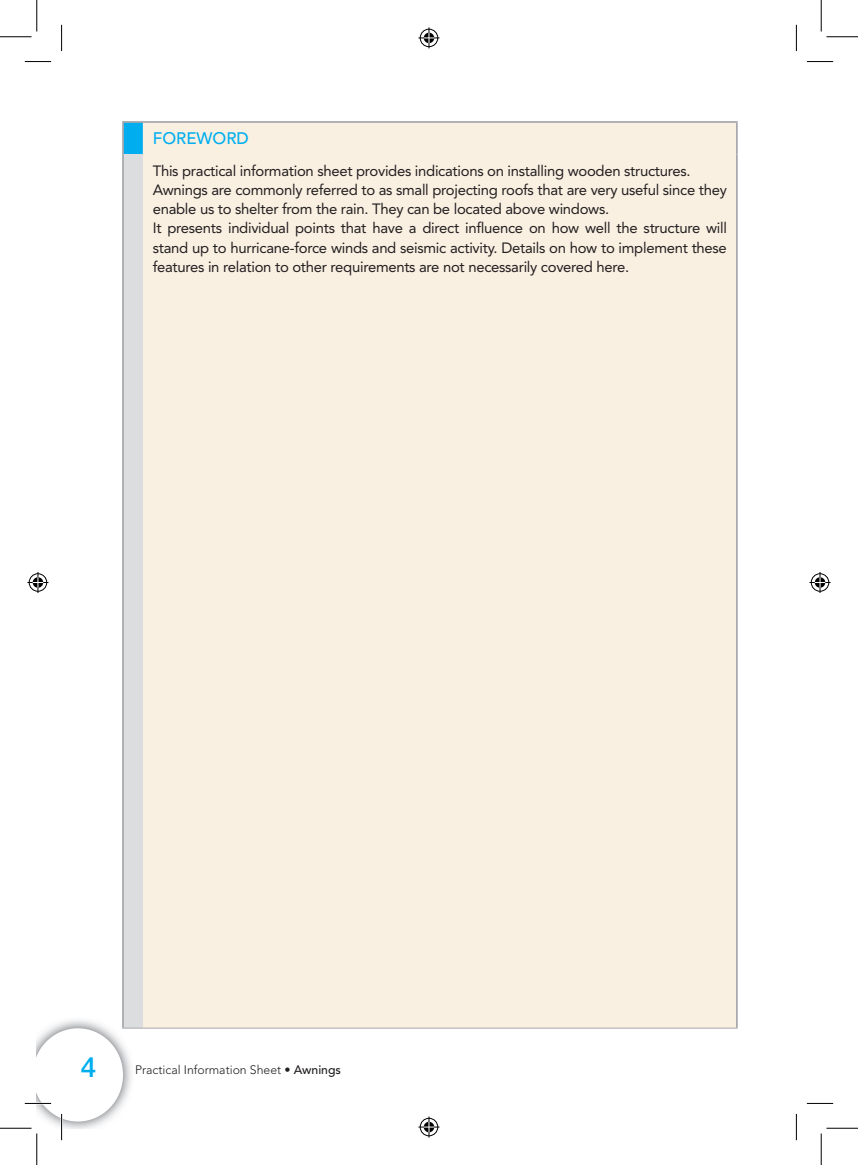
<style>
.page{position:relative;width:858px;height:1165px;background:#fff}
.page>*{position:absolute;margin:0;border:0;box-sizing:border-box;transform-origin:0 0}
.t1{font:500 28px "Helvetica Neue LT Std";color:#00aeef}
.t2{font:500 16.62px "Avenir LT Std";color:#00aeef}
.t3{font:14.88px/19.2px "Avenir LT Std";letter-spacing:-.02em;color:#231f20}
.t4{font:300 12.25px "Avenir LT Std";color:#231f20}
.s1{font-weight:500}
</style>
<div class="page">
<div style="left:123px;top:122px;width:20px;height:32px;background:#00aeef"></div>
<div style="left:143px;top:123px;width:592px;height:905px;background:#f9f0e2"></div>
<div style="left:123px;top:154px;width:20px;height:874px;background:#dcdddf"></div>
<hr style="left:143px;top:1028px;width:594px;height:1px;background:#a8a9ad">
<hr style="left:735px;top:123px;width:2px;height:31px;background:#a8a9ad">
<hr style="left:122px;top:121px;width:21px;height:2px;background:#a8a9ad">
<hr style="left:122px;top:123px;width:2px;height:31px;background:#a8a9ad">
<hr style="left:143px;top:121px;width:594px;height:2px;background:#a8a9ad">
<hr style="left:122px;top:154px;width:2px;height:874px;background:#a8a9ad">
<hr style="left:735px;top:154px;width:2px;height:874px;background:#a8a9ad">
<svg style="left:25px;top:61px;width:26px;height:1px"></svg>
<svg style="left:806px;top:61px;width:26px;height:1px"></svg>
<svg style="left:806px;top:1103px;width:26px;height:1px"></svg>
<svg style="left:61px;top:25px;width:1px;height:26px"></svg>
<svg style="left:25px;top:1028px;width:118px;height:112px"></svg>
<svg style="left:795px;top:25px;width:1px;height:26px"></svg>
<svg style="left:795px;top:1114px;width:1px;height:26px"></svg>
<hr style="left:0;top:1127px;width:32px;height:2px;background:#fff">
<hr style="left:36px;top:1133px;width:2px;height:32px;background:#fff">
<hr style="left:0;top:36px;width:32px;height:1px;background:#000">
<hr style="left:826px;top:36px;width:31px;height:1px;background:#000">
<hr style="left:0;top:1128px;width:32px;height:1px;background:#000">
<hr style="left:826px;top:1128px;width:31px;height:1px;background:#000">
<hr style="left:36px;top:0;width:1px;height:32px;background:#000">
<hr style="left:36px;top:1133px;width:1px;height:32px;background:#000">
<hr style="left:820px;top:0;width:1px;height:32px;background:#000">
<hr style="left:820px;top:1133px;width:1px;height:32px;background:#000">
<svg style="left:418px;top:27px;width:21px;height:21px"></svg>
<svg style="left:418px;top:1116px;width:21px;height:21px"></svg>
<svg style="left:27px;top:572px;width:21px;height:21px"></svg>
<svg style="left:809px;top:572px;width:21px;height:21px"></svg>
<p class="t2" style="left:153px;top:129px;width:97px">FOREWORD</p>
<p class="t3" style="left:153px;top:161px;width:575px">This practical information sheet provides indications on installing wooden structures.<br>Awnings are commonly referred to as small projecting roofs that are very useful since they enable us to shelter from the rain. They can be located above windows.<br>It presents individual points that have a direct influence on how well the structure will stand up to hurricane-force winds and seismic activity. Details on how to implement these features in relation to other requirements are not necessarily covered here.</p>
<h1 class="t1" style="left:81px;top:1050px;width:17px">4</h1>
<p class="t4" style="left:135px;top:1063px;width:207px">Practical Information Sheet • <span class="s1">Awnings</span></p>
</div>
